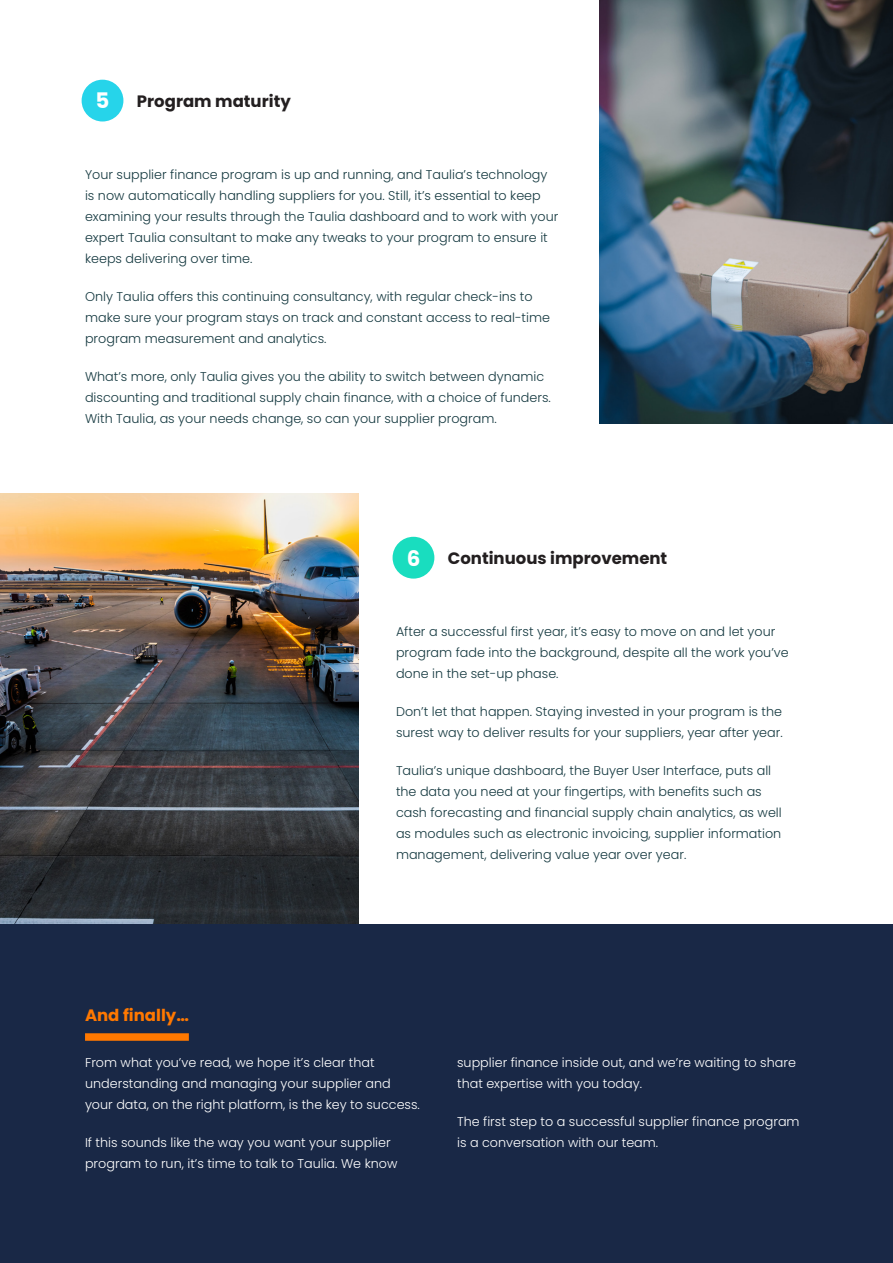
<style>
.page{position:relative;width:893px;height:1263px;background:#fff}
.page>*{position:absolute;margin:0;border:0;box-sizing:border-box;transform-origin:0 0}
.Body_Text{font:700 21.45px "Poppins";color:#fff}
.Heading_2{font:700 16.5px "Poppins";color:#231f20}
.Heading_6_orange{font:700 16.5px "Poppins";color:#ff7800}
.Body_Text-2{font:300 12.75px/21px "Poppins";color:#163a41}
.Body_Text-3{font:300 12.75px/21px "Poppins";color:#fff}
</style>
<div class="page">
<img style="left:0;top:493px;width:359px;height:431px">
<div style="left:0;top:924px;width:893px;height:339px;background:#192846"></div>
<div style="left:82px;top:80px;width:41px;height:41px;background:#26d4ea;border-radius:50%"></div>
<div style="left:393px;top:537px;width:41px;height:42px;background:#19ddbf;border-radius:50%"></div>
<img style="left:600px;top:0;width:293px;height:423px">
<div style="left:85px;top:1033px;width:104px;height:8px;background:#ff7800"></div>
<p class="Body_Text" style="left:96px;top:88px;width:15px">5</p>
<p class="Heading_2" style="left:137px;top:91px;width:155px">Program maturity</p>
<p class="Body_Text-2" style="left:85px;top:164px;width:475px">Your supplier finance program is up and running, and Taulia’s technology is now automatically handling suppliers for you. Still, it’s essential to keep examining your results through the Taulia dashboard and to work with your expert Taulia consultant to make any tweaks to your program to ensure it keeps delivering over time.</p>
<p class="Body_Text-2" style="left:85px;top:286px;width:466px">Only Taulia offers this continuing consultancy, with regular check-ins to make sure your program stays on track and constant access to real-time program measurement and analytics.</p>
<p class="Body_Text-2" style="left:85px;top:366px;width:467px">What’s more, only Taulia gives you the ability to switch between dynamic discounting and traditional supply chain finance, with a choice of funders.<br>With Taulia, as your needs change, so can your supplier program.</p>
<p class="Body_Text" style="left:407px;top:546px;width:15px">6</p>
<p class="Heading_2" style="left:448px;top:548px;width:221px">Continuous improvement</p>
<p class="Body_Text-2" style="left:396px;top:621px;width:394px">After a successful first year, it’s easy to move on and let your program fade into the background, despite all the work you’ve done in the set-up phase.</p>
<p class="Body_Text-2" style="left:396px;top:701px;width:388px">Don’t let that happen. Staying invested in your program is the surest way to deliver results for your suppliers, year after year.</p>
<p class="Body_Text-2" style="left:396px;top:760px;width:387px">Taulia’s unique dashboard, the Buyer User Interface, puts all the data you need at your fingertips, with benefits such as cash forecasting and financial supply chain analytics, as well as modules such as electronic invoicing, supplier information management, delivering value year over year.</p>
<p class="Heading_6_orange" style="left:85px;top:1005px;width:105px">And finally…</p>
<p class="Body_Text-3" style="left:85px;top:1052px;width:336px">From what you’ve read, we hope it’s clear that understanding and managing your supplier and your data, on the right platform, is the key to success.</p>
<p class="Body_Text-3" style="left:85px;top:1132px;width:314px">If this sounds like the way you want your supplier program to run, it’s time to talk to Taulia. We know</p>
<p class="Body_Text-3" style="left:457px;top:1052px;width:340px">supplier finance inside out, and we’re waiting to share that expertise with you today.</p>
<p class="Body_Text-3" style="left:457px;top:1111px;width:344px">The first step to a successful supplier finance program is a conversation with our team.</p>
</div>
